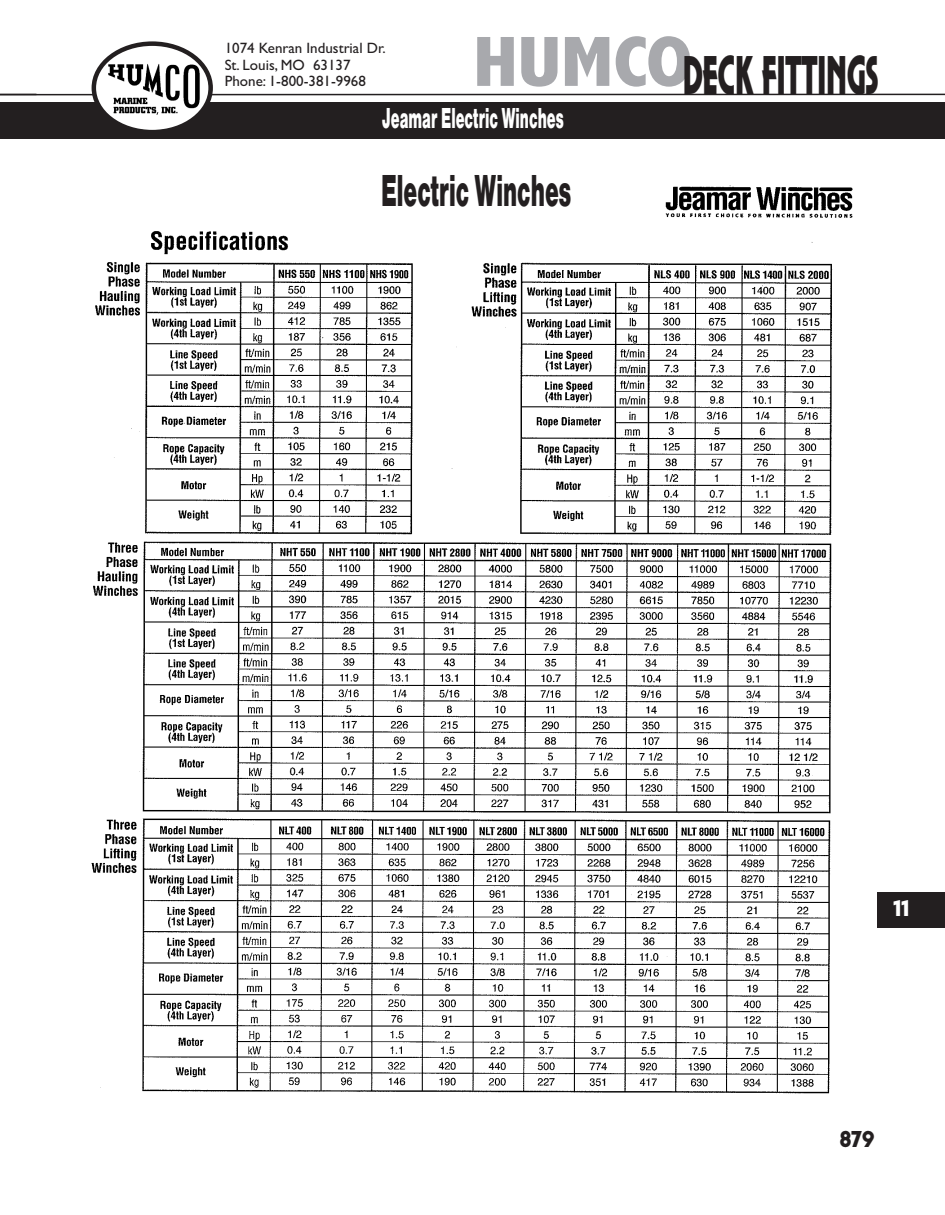
<style>
.page{position:relative;width:945px;height:1215px;background:#fff}
.page>*{position:absolute;margin:0;border:0;box-sizing:border-box;transform-origin:0 0}
.t1{font:57px "Plaza D Ultr";color:#231f20;scale:.61 1}
.t2{font:46.5px "Nimbus San D Blac";color:#231f20;scale:.5 1}
.t3{font:30px "Nimbus San D Blac";color:#fff;scale:.5 1}
.t4{font:24px "Plaza D Ultr";color:#231f20}
.t5{font:24px "Plaza D Ultr";color:#fff}
.t6{font:15px/16.5px "Gill Sans";color:#231f20}
.s1{font-family:"Abadi";font-weight:800;font-stretch:condensed;font-size:71.85px;color:#a8a9ad}
</style>
<div class="page">
<hr style="left:0;top:94px;width:945px;height:1px;background:#231f20">
<div style="left:0;top:102px;width:945px;height:37px;background:#231f20"></div>
<svg style="left:92px;top:41px;width:121px;height:89px"></svg>
<img style="left:91px;top:185px;width:762px;height:909px">
<div style="left:310px;top:175px;width:333px;height:54px;background:#fff"></div>
<div style="left:878px;top:893px;width:67px;height:35px;background:#231f20"></div>
<div style="left:295px;top:226px;width:121px;height:35px;background:#fff"></div>
<h1 class="t1" style="left:473px;top:41px;width:666px"><span class="s1">HUMCO</span>DECK FITTINGS</h1>
<p class="t6" style="left:225px;top:40px;width:163px">1074 Kenran Industrial Dr.<br>St. Louis, MO 63137<br>Phone: 1-800-381-9968</p>
<h3 class="t3" style="left:382px;top:100px;width:365px">Jeamar Electric Winches</h3>
<h2 class="t2" style="left:381px;top:163px;width:382px">Electric Winches</h2>
<h3 class="t5" style="left:893px;top:893px;width:17px">11</h3>
<h3 class="t4" style="left:840px;top:1124px;width:36px">879</h3>
</div>
